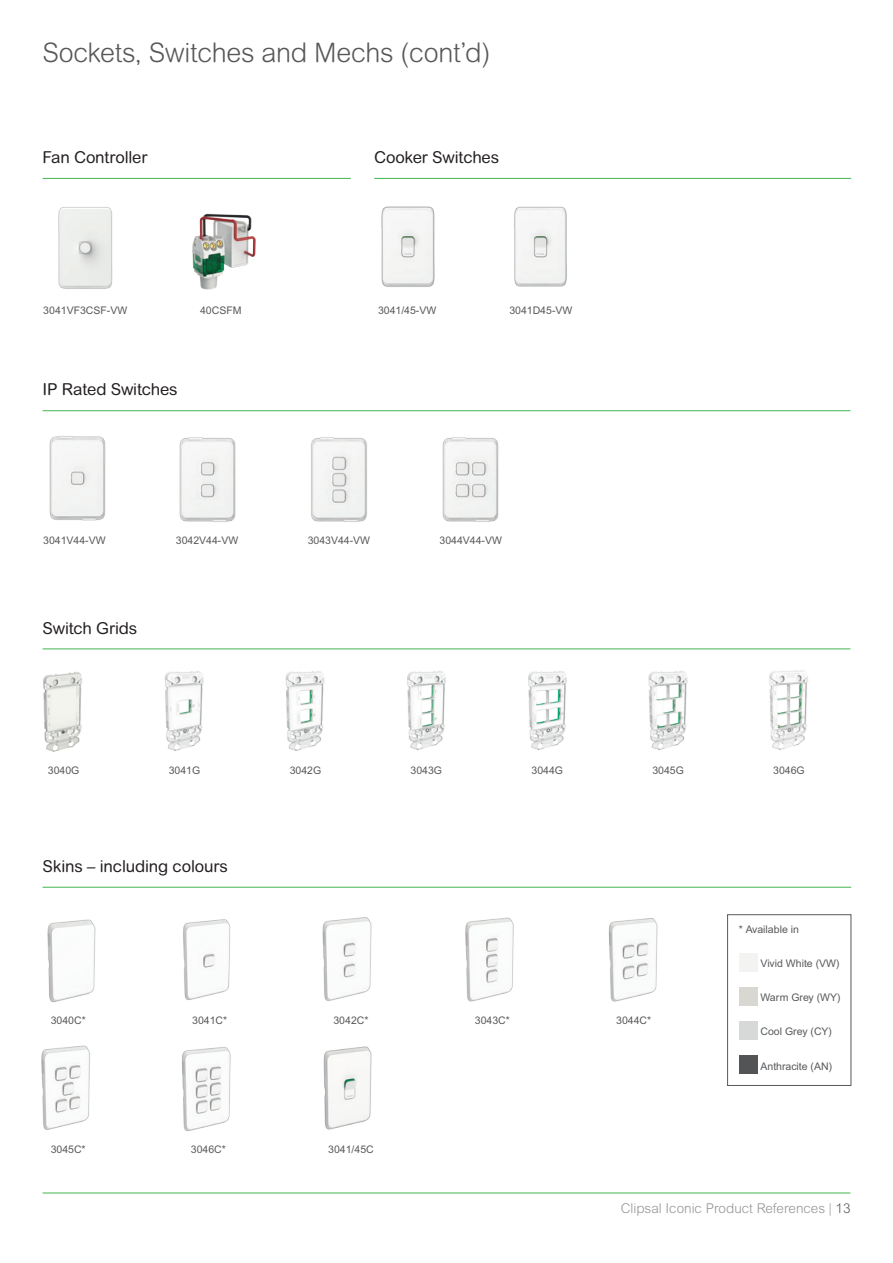
<style>
.page{position:relative;width:893px;height:1263px;background:#fff}
.page>*{position:absolute;margin:0;border:0;box-sizing:border-box;transform-origin:0 0}
.Cont_d{font:300 27px "Arial Rounded MT Pro";letter-spacing:-.01em;color:#57585a}
.Cat_SUBhead_11pt_Bla{font:16.5px "Arial Rounded MT Pro";letter-spacing:-.01em;color:#231f20}
.t1{font:300 13.5px "Arial Rounded MT Pro";color:#939598}
.Cat_Product_Desc{font:10.5px "Arial MT Pro";color:#57585a}
.s1{color:#57585a}
</style>
<div class="page">
<hr style="left:43px;top:1192px;width:807px;height:1px;background:#42b751">
<hr style="left:43px;top:410px;width:807px;height:1px;background:#42b751">
<img style="left:43px;top:672px;width:40px;height:80px">
<img style="left:648px;top:671px;width:40px;height:79px">
<img style="left:165px;top:671px;width:39px;height:80px">
<img style="left:769px;top:670px;width:39px;height:80px">
<img style="left:285px;top:671px;width:40px;height:80px">
<img style="left:407px;top:671px;width:39px;height:79px">
<img style="left:528px;top:671px;width:39px;height:79px">
<hr style="left:43px;top:648px;width:807px;height:1px;background:#42b751">
<hr style="left:43px;top:887px;width:808px;height:1px;background:#42b751">
<img style="left:322px;top:917px;width:50px;height:84px">
<img style="left:465px;top:917px;width:49px;height:85px">
<img style="left:609px;top:918px;width:49px;height:84px">
<img style="left:58px;top:207px;width:55px;height:82px">
<img style="left:192px;top:213px;width:64px;height:77px">
<hr style="left:43px;top:178px;width:308px;height:1px;background:#42b751">
<hr style="left:374px;top:178px;width:477px;height:1px;background:#42b751">
<img style="left:49px;top:436px;width:57px;height:85px">
<img style="left:179px;top:437px;width:57px;height:85px">
<img style="left:311px;top:437px;width:56px;height:85px">
<img style="left:442px;top:437px;width:57px;height:85px">
<img style="left:47px;top:919px;width:49px;height:83px">
<img style="left:182px;top:1047px;width:49px;height:84px">
<img style="left:183px;top:919px;width:48px;height:81px">
<img style="left:323px;top:1046px;width:49px;height:84px">
<img style="left:41px;top:1045px;width:49px;height:85px">
<div style="left:727px;top:914px;width:124px;height:172px;border:1px solid #57585a"></div>
<div style="left:739px;top:953px;width:19px;height:19px;background:#f3f3f2"></div>
<div style="left:739px;top:987px;width:19px;height:19px;background:#d9d7d2"></div>
<div style="left:739px;top:1021px;width:19px;height:19px;background:#d7d8d8"></div>
<div style="left:739px;top:1055px;width:19px;height:19px;background:#525455"></div>
<img style="left:316px;top:177px;width:133px;height:110px">
<img style="left:449px;top:177px;width:182px;height:110px">
<p class="Cont_d" style="left:43px;top:37px;width:450px">Sockets, Switches and Mechs (cont’d)</p>
<p class="Cat_SUBhead_11pt_Bla" style="left:43px;top:148px;width:107px">Fan Controller</p>
<p class="Cat_SUBhead_11pt_Bla" style="left:374px;top:148px;width:126px">Cooker Switches</p>
<p class="Cat_Product_Desc" style="left:43px;top:304px;width:86px">3041VF3CSF-VW</p>
<p class="Cat_Product_Desc" style="left:200px;top:304px;width:43px">40CSFM</p>
<p class="Cat_Product_Desc" style="left:378px;top:304px;width:60px">3041/45-VW</p>
<p class="Cat_Product_Desc" style="left:509px;top:304px;width:65px">3041D45-VW</p>
<p class="Cat_SUBhead_11pt_Bla" style="left:43px;top:380px;width:137px">IP Rated Switches</p>
<p class="Cat_Product_Desc" style="left:43px;top:534px;width:64px">3041V44-VW</p>
<p class="Cat_Product_Desc" style="left:176px;top:534px;width:64px">3042V44-VW</p>
<p class="Cat_Product_Desc" style="left:308px;top:534px;width:64px">3043V44-VW</p>
<p class="Cat_Product_Desc" style="left:439px;top:534px;width:64px">3044V44-VW</p>
<p class="Cat_SUBhead_11pt_Bla" style="left:43px;top:618px;width:96px">Switch Grids</p>
<p class="Cat_Product_Desc" style="left:48px;top:764px;width:33px">3040G</p>
<p class="Cat_Product_Desc" style="left:169px;top:764px;width:33px">3041G</p>
<p class="Cat_Product_Desc" style="left:290px;top:764px;width:33px">3042G</p>
<p class="Cat_Product_Desc" style="left:411px;top:764px;width:33px">3043G</p>
<p class="Cat_Product_Desc" style="left:531px;top:764px;width:33px">3044G</p>
<p class="Cat_Product_Desc" style="left:652px;top:764px;width:33px">3045G</p>
<p class="Cat_Product_Desc" style="left:773px;top:764px;width:33px">3046G</p>
<p class="Cat_SUBhead_11pt_Bla" style="left:43px;top:856px;width:187px">Skins – including colours</p>
<p class="Cat_Product_Desc" style="left:51px;top:1014px;width:37px">3040C*</p>
<p class="Cat_Product_Desc" style="left:192px;top:1014px;width:37px">3041C*</p>
<p class="Cat_Product_Desc" style="left:51px;top:1143px;width:37px">3045C*</p>
<p class="Cat_Product_Desc" style="left:191px;top:1143px;width:37px">3046C*</p>
<p class="Cat_Product_Desc" style="left:333px;top:1014px;width:37px">3042C*</p>
<p class="Cat_Product_Desc" style="left:475px;top:1014px;width:37px">3043C*</p>
<p class="Cat_Product_Desc" style="left:616px;top:1014px;width:37px">3044C*</p>
<p class="Cat_Product_Desc" style="left:328px;top:1143px;width:47px">3041/45C</p>
<p class="Cat_Product_Desc" style="left:739px;top:923px;width:62px">* Available in</p>
<p class="Cat_Product_Desc" style="left:760px;top:957px;width:81px">Vivid White (VW)</p>
<p class="Cat_Product_Desc" style="left:760px;top:992px;width:82px">Warm Grey (WY)</p>
<p class="Cat_Product_Desc" style="left:760px;top:1026px;width:73px">Cool Grey (CY)</p>
<p class="Cat_Product_Desc" style="left:760px;top:1060px;width:73px">Anthracite (AN)</p>
<p class="t1" style="left:621px;top:1201px;width:231px">Clipsal Iconic Product References | <span class="s1">13</span></p>
</div>
